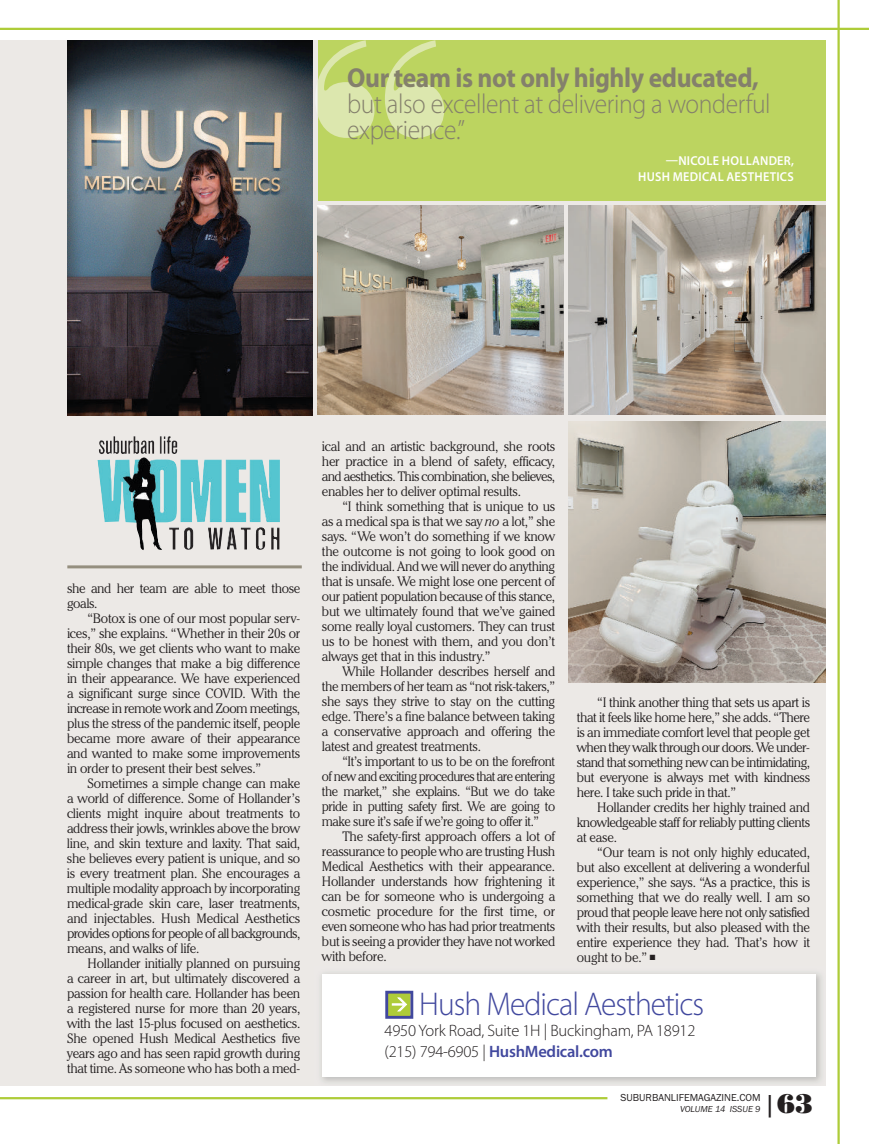
<style>
.page{position:relative;width:869px;height:1144px;background:#fff}
.page>*{position:absolute;margin:0;border:0;box-sizing:border-box;transform-origin:0 0}
.t1{font:300 33px "Myriad Pro";letter-spacing:-.03em;color:#41489e;scale:.95 1}
.t2{font:300 27.45px/25.8px "Myriad Pro";letter-spacing:-.015em;color:#84806c;scale:.93 1}
.t3{font:700 27.45px "Myriad Pro";letter-spacing:-.015em;color:#84806c;scale:.93 1}
.t4{font:27px "Bodoni Poster";color:#231f20}
.t5{font:300 16.5px/21px "Myriad Pro";letter-spacing:-.015em;color:#231f20}
.t6{font:300 13.5px/15px "Cheltenham IT Cby BT";letter-spacing:-.02em;color:#231f20;text-align:justify}
.t7{font:300 13.5px/15px "Cheltenham IT Cby BT";letter-spacing:-.02em;color:#231f20;text-align:justify;scale:.96 1}
.t8{font:600 12.9px/16.2px "Myriad Pro";letter-spacing:.02em;color:#fff;text-align:right;scale:.95 1}
.t9{font:10.5px "Franklin Gothic";color:#231f20}
.t10{font:italic 9px "Franklin Gothic";color:#231f20}
.s1{font-style:italic}
.s2{font-weight:600;color:#41489e}
.s3{font-family:"Franklin Gothic"}
</style>
<div class="page">
<div style="left:0;top:40px;width:825px;height:1046px;background:#ece9e6"></div>
<img style="left:321px;top:966px;width:505px;height:120px">
<div style="left:322px;top:974px;width:493px;height:103px;background:#fff"></div>
<hr style="left:837px;top:0;width:2px;height:1144px;background:#aecc39">
<hr style="left:0;top:1097px;width:607px;height:2px;background:#aecc39">
<hr style="left:0;top:28px;width:868px;height:2px;background:#aecc39">
<div style="left:318px;top:40px;width:507px;height:160px;background:#bcd460"></div>
<svg style="left:316px;top:40px;width:128px;height:98px"></svg>
<img style="left:568px;top:205px;width:257px;height:210px">
<img style="left:318px;top:205px;width:245px;height:210px">
<img style="left:68px;top:40px;width:245px;height:375px">
<div style="left:385px;top:991px;width:28px;height:28px;border:3px solid #41489e"></div>
<img style="left:569px;top:422px;width:256px;height:261px">
<img style="left:97px;top:436px;width:183px;height:114px">
<hr style="left:67px;top:565px;width:235px;height:3px;background:#958f7f">
<svg style="left:388px;top:993px;width:22px;height:23px"></svg>
<h2 class="t3" style="left:347px;top:68px;width:444px">Our team is not only highly educated,</h2>
<h2 class="t2" style="left:347px;top:93px;width:457px">but also excellent at delivering a wonderful experience.”</h2>
<p class="t8" style="left:638px;top:154px;width:165px">—NICOLE HOLLANDER,<br>HUSH MEDICAL AESTHETICS</p>
<p class="t6" style="left:67px;top:582px;width:235px">she and her team are able to meet those goals.</p>
<p class="t6" style="left:67px;top:612px;width:235px;text-indent:21px">“Botox is one of our most popular serv&shy;ices,” she explains. “Whether in their 20s or their 80s, we get clients who want to make simple changes that make a big difference in their appearance. We have experienced a significant surge since COVID. With the increase in remote work and Zoom meetings, plus the stress of the pandemic itself, people became more aware of their appearance and wanted to make some improvements in order to present their best selves.”</p>
<p class="t6" style="left:67px;top:777px;width:235px;text-indent:21px">Sometimes a simple change can make a world of difference. Some of Hollander’s clients might inquire about treatments to address their jowls, wrinkles above the brow line, and skin texture and laxity. That said, she believes every patient is unique, and so is every treatment plan. She encourages a multiple modality approach by incorporating medical-grade skin care, laser treatments, and injectables. Hush Medical Aesthetics provides options for people of all backgrounds, means, and walks of life.</p>
<p class="t6" style="left:67px;top:957px;width:235px;text-indent:21px">Hollander initially planned on pursuing a career in art, but ultimately discovered a passion for health care. Hollander has been a registered nurse for more than 20 years, with the last 15-plus focused on aesthetics.<br>She opened Hush Medical Aesthetics five years ago and has seen rapid growth during that time. As someone who has both a med-</p>
<p class="t6" style="left:322px;top:440px;width:235px">ical and an artistic background, she roots her practice in a blend of safety, efficacy, and aesthetics. This combination, she believes, enables her to deliver optimal results.</p>
<p class="t6" style="left:322px;top:500px;width:235px;text-indent:21px">“I think something that is unique to us as a medical spa is that we say <span class="s1">no</span> a lot,” she says. “We won’t do something if we know the outcome is not going to look good on the individual. And we will never do anything that is unsafe. We might lose one percent of our patient population because of this stance, but we ultimately found that we’ve gained some really loyal customers. They can trust us to be honest with them, and you don’t always get that in this industry.”</p>
<p class="t6" style="left:322px;top:665px;width:235px;text-indent:21px">While Hollander describes herself and the members of her team as “not risk-takers,” she says they strive to stay on the cutting edge. There’s a fine balance between taking a conservative approach and offering the latest and greatest treatments.</p>
<p class="t7" style="left:322px;top:755px;width:244px;text-indent:21px">“It’s important to us to be on the forefront of new and exciting procedures that are entering the market,” she explains. “But we do take pride in putting safety first. We are going to make sure it’s safe if we’re going to offer it.”</p>
<p class="t6" style="left:322px;top:830px;width:235px;text-indent:21px">The safety-first approach offers a lot of reassurance to people who are trusting Hush Medical Aesthetics with their appearance.<br>Hollander understands how frightening it can be for someone who is undergoing a cosmetic procedure for the first time, or even someone who has had prior treatments but is seeing a provider they have not worked with before.</p>
<p class="t6" style="left:576px;top:696px;width:235px;text-indent:21px">“I think another thing that sets us apart is that it feels like home here,” she adds. “There is an immediate comfort level that people get when they walk through our doors. We under&shy;stand that something new can be intimidating, but everyone is always met with kindness here. I take such pride in that.”</p>
<p class="t6" style="left:576px;top:801px;width:235px;text-indent:21px">Hollander credits her highly trained and knowledgeable staff for reliably putting clients at ease.</p>
<p class="t6" style="left:576px;top:846px;width:235px;text-indent:21px">“Our team is not only highly educated, but also excellent at delivering a wonderful experience,” she says. “As a practice, this is something that we do really well. I am so proud that people leave here not only satisfied with their results, but also pleased with the entire experience they had. That’s how it ought to be.” ■</p>
<h1 class="t1" style="left:419px;top:991px;width:301px">Hush Medical Aesthetics</h1>
<p class="t5" style="left:384px;top:1021px;width:312px">4950 York Road, Suite 1H | Buckingham, PA 18912 (215) 794-6905 | <span class="s2">HUSHMEDICAL.COM</span></p>
<p class="t9" style="left:620px;top:1091px;width:142px">SUBURBANLIFEMAGAZINE.COM</p>
<p class="t10" style="left:680px;top:1103px;width:82px">VOLUME 14 ISSUE 9</p>
<h3 class="t4" style="left:763px;top:1087px;width:51px"><span class="s3">|</span>63</h3>
</div>
